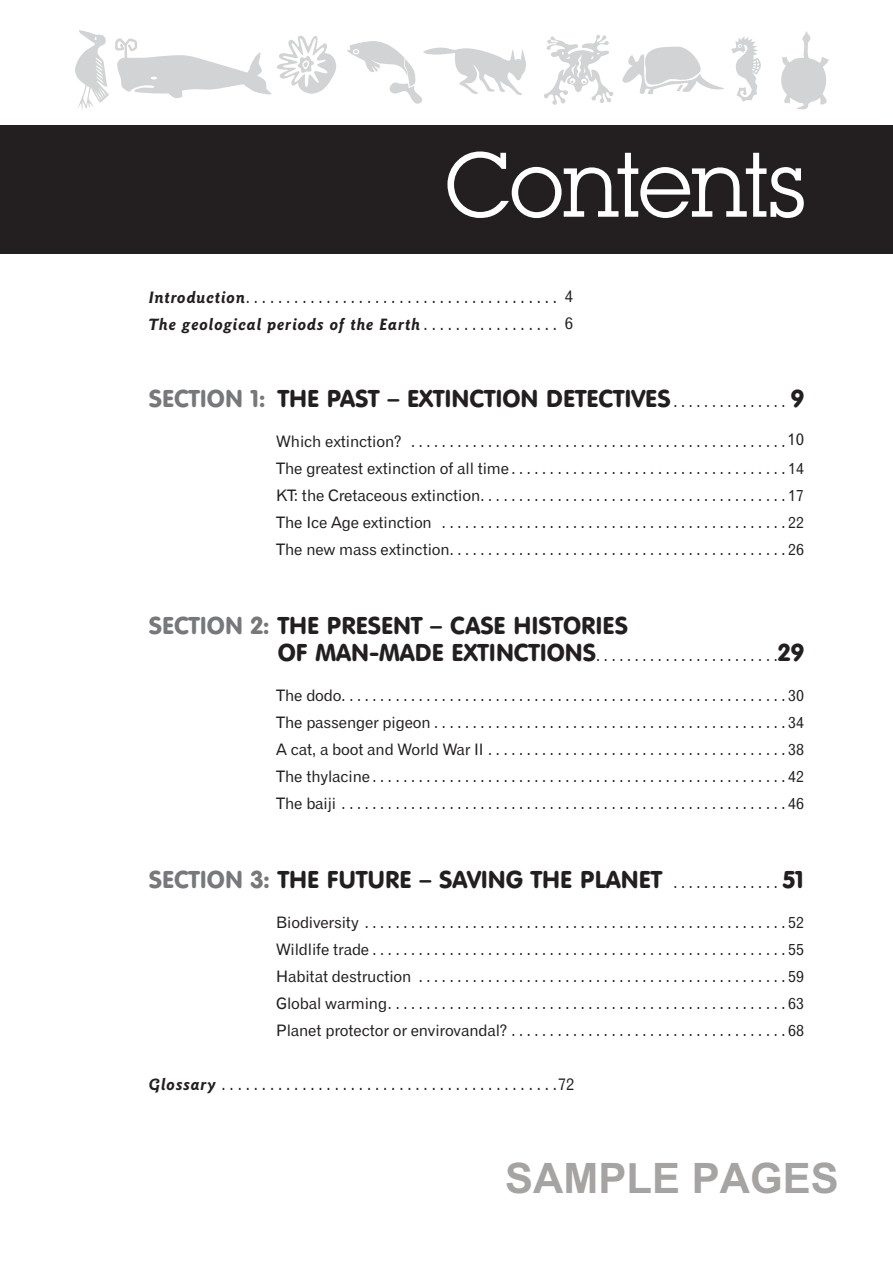
<style>
.page{position:relative;width:893px;height:1263px;background:#fff}
.page>*{position:absolute;margin:0;border:0;box-sizing:border-box;transform-origin:0 0}
.t1{font:90px "Lubalin Graph IT Cby BT";letter-spacing:-.055em;color:#fff}
.t2{font:700 42px "Arial";color:#a6a4a3}
.t3{font:24px "VAG Rounded BT";color:#231f20}
.t4{font:16.5px "Gothic 720 BT Roman B";color:#231f20}
.t5{font:italic 700 16.5px "Goudy Sans IT Cby BT";letter-spacing:.04em;color:#231f20}
.t6{font:15.75px/27px "Gothic 720 BT Roman B";letter-spacing:-.01em;color:#231f20;text-align:justify}
.s1{font-family:"Goudy Sans IT Cby BT";font-weight:700;font-style:italic}
.s2{font-family:"Gothic 720 BT Roman B";font-weight:400;font-style:normal}
.s3{color:#77787b}
.s4{font-family:"Gothic 720 BT Roman B";font-size:15.75px}
.s5{font-size:16.5px}
.s6{font-family:"VAG Rounded BT";font-size:24px}
</style>
<div class="page">
<div style="left:0;top:126px;width:893px;height:128px;background:#231f20"></div>
<svg style="left:75px;top:30px;width:754px;height:80px"></svg>
<svg style="left:544px;top:35px;width:69px;height:70px"></svg>
<svg style="left:347px;top:41px;width:75px;height:63px"></svg>
<h1 class="t1" style="left:444px;top:153px;width:365px">Contents</h1>
<p class="t4" style="left:149px;top:290px;width:426px"><span class="s1">Introduction</span>....................................... 4</p>
<p class="t5" style="left:149px;top:317px;width:426px">The geological periods of the Earth <span class="s2">. . . . . . . . . . . . . . . . . 6</span></p>
<h3 class="t3" style="left:149px;top:388px;width:657px"><span class="s3">SECTION 1:</span> THE PAST – EXTINCTION DETECTIVES <span class="s4">. . . . . . . . . . . . . . .</span> 9</h3>
<p class="t6" style="left:276px;top:428px;width:529px">Which extinction? .................................................<span class="s5">10<br></span>The greatest extinction of all time ....................................14<br>KT: the Cretaceous extinction ........................................17<br>The Ice Age extinction .............................................22<br>The new mass extinction ............................................26</p>
<h3 class="t3" style="left:149px;top:615px;width:481px"><span class="s3">SECTION 2:</span> THE PRESENT – CASE HISTORIES</h3>
<p class="t6" style="left:278px;top:643px;width:528px"><span class="s6">OF MAN-MADE EXTINCTIONS</span> ........................<span class="s6">29</span></p>
<p class="t6" style="left:276px;top:682px;width:529px">The dodo ..........................................................30<br>The passenger pigeon ..............................................34<br>A cat, a boot and World War II .......................................38<br>The thylacine ......................................................42<br>The baiji ..........................................................46</p>
<h3 class="t3" style="left:149px;top:869px;width:657px"><span class="s3">SECTION 3:</span> THE FUTURE – SAVING THE PLANET <span class="s4">. . . . . . . . . . . . . .</span> 51</h3>
<p class="t6" style="left:276px;top:910px;width:529px">Biodiversity .......................................................52<br>Wildlife trade ......................................................55<br>Habitat destruction ................................................59<br>Global warming ....................................................63<br>Planet protector or envirovandal? ....................................68</p>
<p class="t4" style="left:149px;top:1077px;width:427px"><span class="s1">Glossary</span> ..........................................72</p>
<h2 class="t2" style="left:505px;top:1154px;width:335px">SAMPLE PAGES</h2>
</div>
